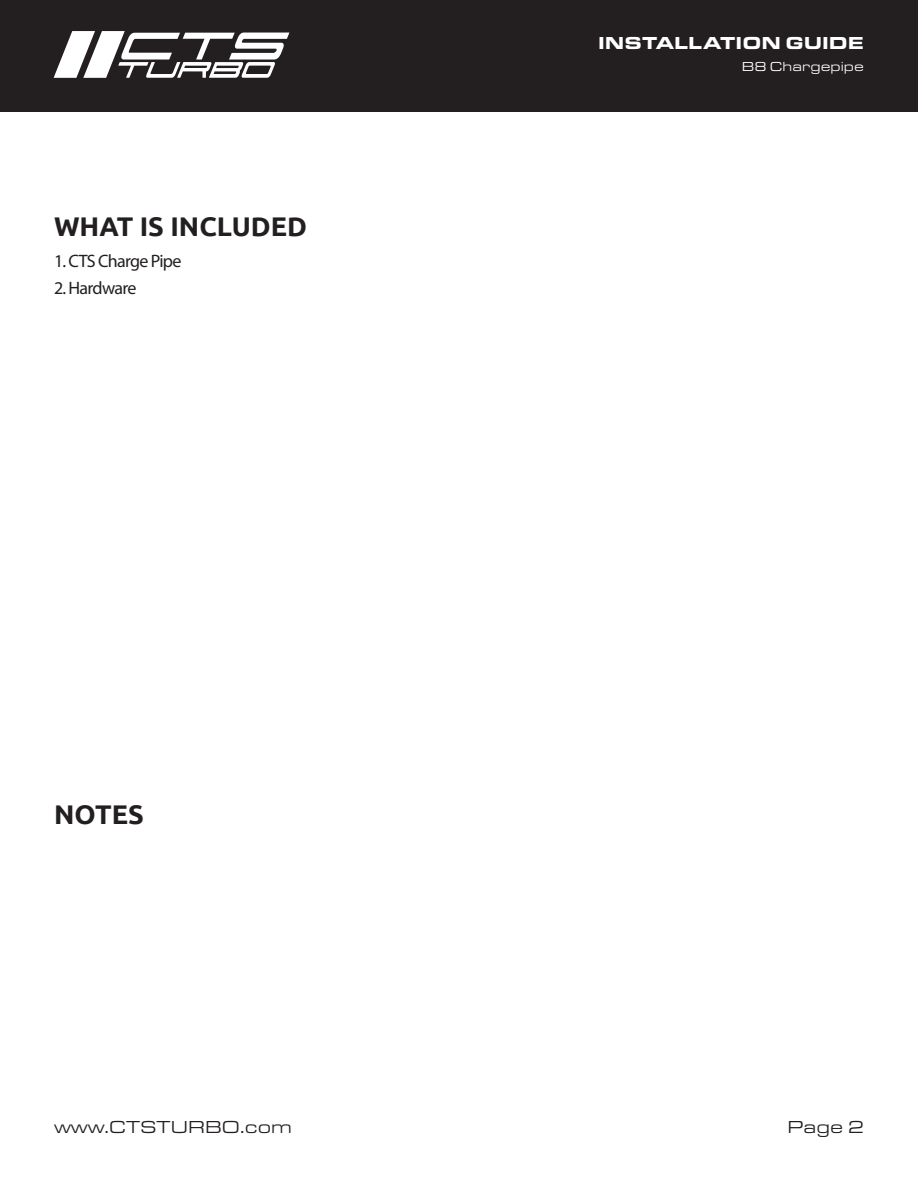
<style>
.page{position:relative;width:918px;height:1188px;background:#fff}
.page>*{position:absolute;margin:0;border:0;box-sizing:border-box;transform-origin:0 0}
.Ubuntu-Header{font:700 27px "Ubuntu";color:#231f20}
.Ubuntu-Text_Body{font:18px "Myriad Pro";letter-spacing:-.04em;color:#231f20}
.t1{font:18px "Eurostile Ext";color:#231f20}
.t2{font:900 18px "Eurostile Ext";color:#fff}
.t3{font:13.5px "Eurostile Ext";color:#fff}
</style>
<div class="page">
<div style="left:0;top:0;width:918px;height:112px;background:#231f20"></div>
<svg style="left:54px;top:31px;width:235px;height:47px"></svg>
<p class="t2" style="left:598px;top:29px;width:267px">INSTALLATION GUIDE</p>
<p class="Ubuntu-Header" style="left:54px;top:210px;width:255px">WHAT IS INCLUDED</p>
<p class="Ubuntu-Text_Body" style="left:54px;top:250px;width:129px">1. CTS Charge Pipe</p>
<p class="Ubuntu-Text_Body" style="left:54px;top:277px;width:84px">2. Hardware</p>
<p class="Ubuntu-Header" style="left:54px;top:798px;width:91px">NOTES</p>
<p class="t3" style="left:742px;top:58px;width:124px">B8 Chargepipe</p>
<p class="t1" style="left:54px;top:1115px;width:240px">www.CTSTURBO.com</p>
<p class="t1" style="left:787px;top:1115px;width:78px">Page 2</p>
</div>
